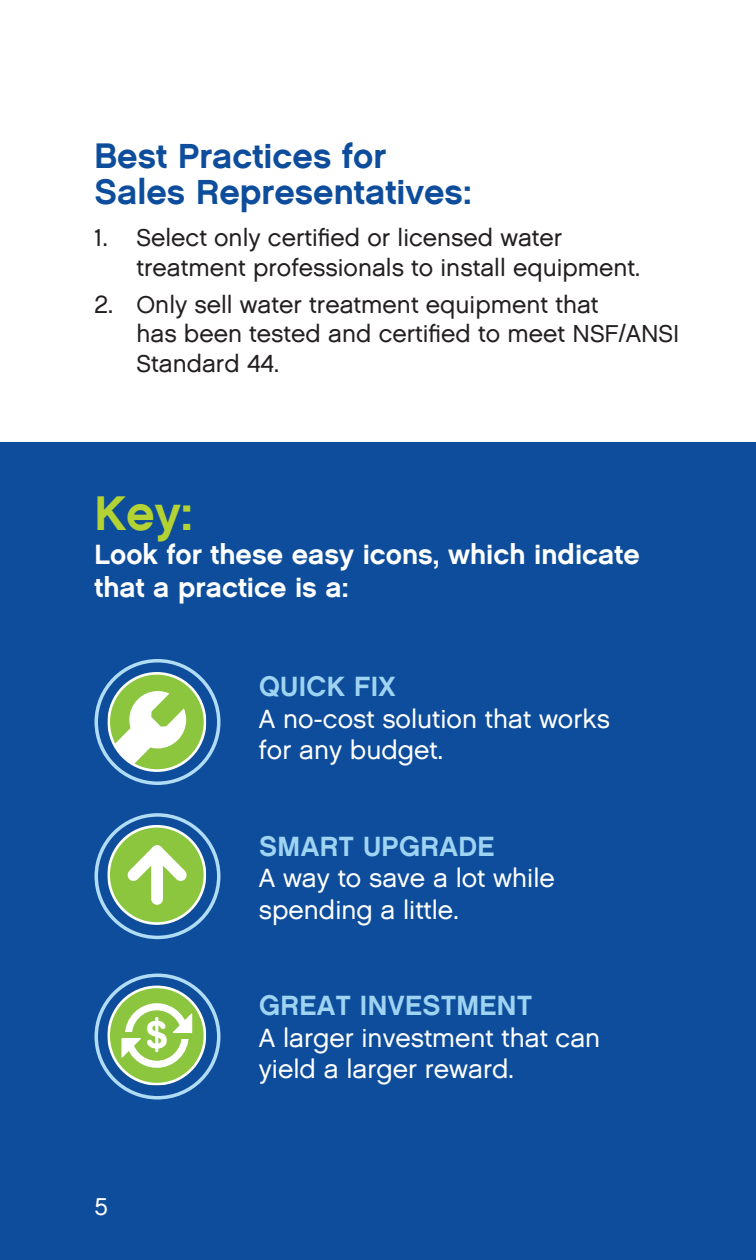
<style>
.page{position:relative;width:756px;height:1260px;background:#fff}
.page>*{position:absolute;margin:0;border:0;box-sizing:border-box;transform-origin:0 0}
.t1{font:49px "Chalet New York Nineteen Sixty";color:#b3d234}
.t2{font:500 39.2px "AG Book Rounded";color:#fff}
.t3{font:35px/36.8px "Chalet New York Nineteen Sixty";color:#0d4d9b}
.t4{font:28px/33.6px "Chalet New York Nineteen Sixty";color:#fff}
.t5{font:28px "Chalet New York Nineteen Sixty";letter-spacing:.015em;color:#9ed3f1}
.t6{font:26.25px/31.5px "Chalet London Nineteen Sixty";color:#fff}
.t7{font:24.5px/29.4px "Chalet London Nineteen Sixty";color:#231f20}
.t8{font:24.5px "Chalet London Nineteen Sixty";color:#fff}
</style>
<div class="page">
<div style="left:0;top:442px;width:756px;height:818px;background:#0d4d9b"></div>
<svg style="left:107px;top:672px;width:99px;height:101px"></svg>
<div style="left:94px;top:659px;width:126px;height:126px;border:4px solid #b1dcf5;border-radius:50%"></div>
<svg style="left:107px;top:824px;width:99px;height:102px"></svg>
<div style="left:94px;top:813px;width:126px;height:126px;border:4px solid #b1dcf5;border-radius:50%"></div>
<svg style="left:107px;top:984px;width:99px;height:101px"></svg>
<div style="left:94px;top:974px;width:126px;height:126px;border:4px solid #b1dcf5;border-radius:50%"></div>
<h3 class="t3" style="left:94px;top:137px;width:379px">Best Practices for<br>Sales Representatives:</h3>
<p class="t7" style="left:136px;top:223px;width:505px;text-indent:-42px">1. Select only certified or licensed water treatment professionals to install equipment.</p>
<p class="t7" style="left:136px;top:289px;width:544px;text-indent:-42px">2. Only sell water treatment equipment that<br>has been tested and certified to meet NSF/ANSI<br>Standard 44.</p>
<h1 class="t1" style="left:94px;top:483px;width:100px">Key:</h1>
<p class="t4" style="left:94px;top:537px;width:547px">Look for these easy icons, which indicate that a practice is a:</p>
<p class="t5" style="left:259px;top:669px;width:138px">Quick Fix</p>
<p class="t6" style="left:259px;top:703px;width:353px">A no-cost solution that works for any budget.</p>
<h2 class="t2" style="left:146px;top:987px;width:23px">$$</h2>
<h2 class="t2" style="left:146px;top:1012px;width:23px">$</h2>
<p class="t8" style="left:94px;top:1191px;width:15px">5</p>
<p class="t5" style="left:259px;top:829px;width:56px">Sm art</p>
<p class="t5" style="left:363px;top:829px;width:130px">Upgrade</p>
<p class="t6" style="left:259px;top:862px;width:298px">A way to save a lot while spending a little.</p>
<p class="t5" style="left:259px;top:989px;width:268px">Gr eat Investment</p>
<p class="t6" style="left:259px;top:1022px;width:343px">A larger investment that can yield a larger reward.</p>
</div>
